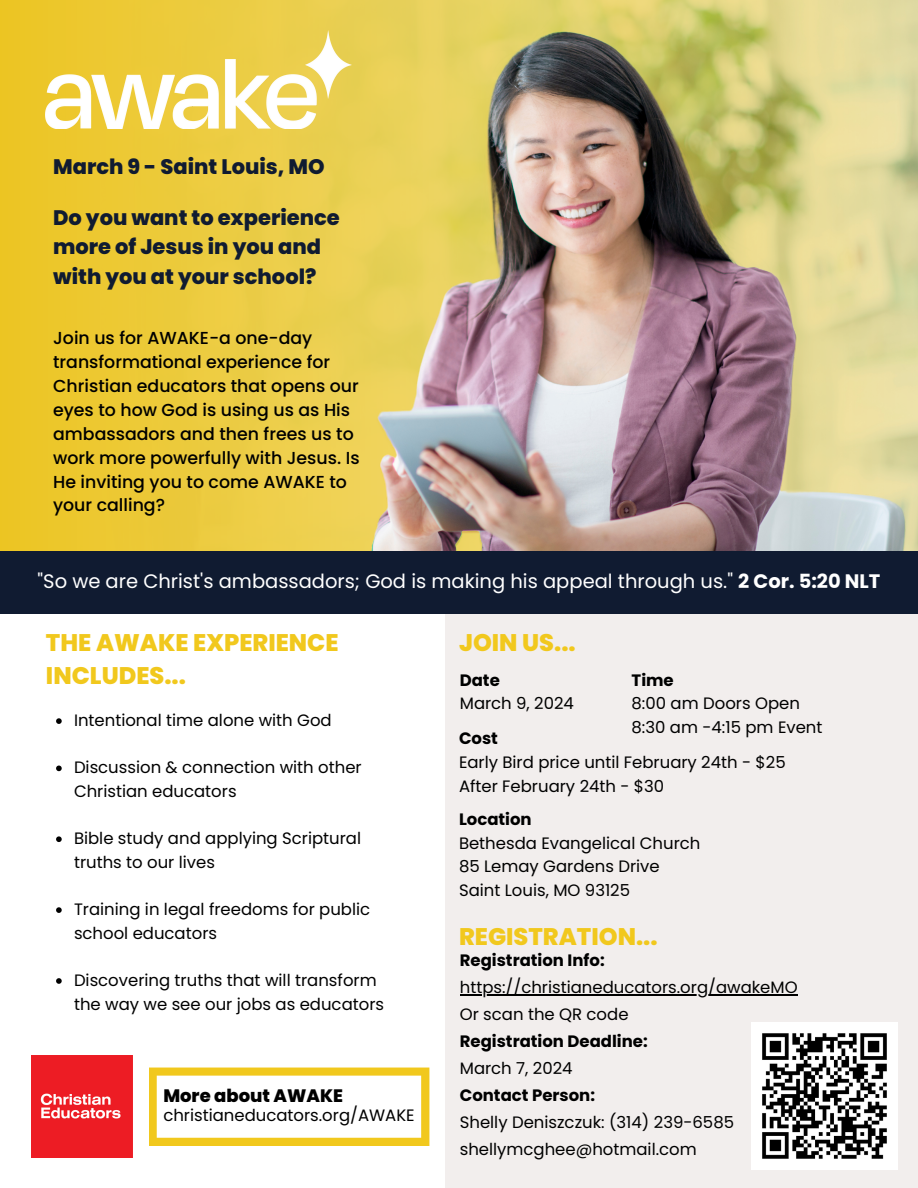
<style>
.page{position:relative;width:918px;height:1188px;background:#fff}
.page>*{position:absolute;margin:0;border:0;box-sizing:border-box;transform-origin:0 0}
.t1{font:800 24px "Poppins";color:#f1c81d}
.t2{font:800 21px/29.2px "Poppins";color:#101b31}
.t3{font:19.5px "Poppins";color:#fff}
.t4{font:800 18px "Poppins";color:#000}
.t5{font:500 17.4px "Poppins";color:#000}
.t6{font:16.5px/23.7px "Poppins";color:#000}
.t7{font:700 16.5px "Poppins";color:#000}
.s1{font-weight:700}
</style>
<div class="page">
<div style="left:445px;top:607px;width:473px;height:581px;background:#f2eeed"></div>
<img style="left:31px;top:1056px;width:101px;height:101px">
<svg style="left:149px;top:1068px;width:280px;height:78px"></svg>
<img style="left:0;top:0;width:918px;height:551px">
<img style="left:46px;top:31px;width:306px;height:98px">
<div style="left:0;top:551px;width:918px;height:63px;background:#101b31"></div>
<img style="left:751px;top:1023px;width:147px;height:146px">
<svg style="left:56px;top:718px;width:6px;height:6px"></svg>
<svg style="left:56px;top:766px;width:6px;height:5px"></svg>
<svg style="left:56px;top:836px;width:6px;height:6px"></svg>
<svg style="left:56px;top:907px;width:6px;height:6px"></svg>
<svg style="left:56px;top:978px;width:6px;height:6px"></svg>
<hr style="left:460px;top:994px;width:61px;height:1px;background:#000">
<hr style="left:521px;top:994px;width:156px;height:1px;background:#000">
<hr style="left:677px;top:994px;width:121px;height:1px;background:#000">
<p class="t2" style="left:53px;top:152px;width:273px">March 9 - Saint Louis, MO</p>
<p class="t2" style="left:53px;top:203px;width:288px">Do you want to experience more of Jesus in you and with you at your school?</p>
<p class="t5" style="left:53px;top:326px;width:261px">Join us for AWAKE-a one-day</p>
<p class="t5" style="left:53px;top:350px;width:279px">transformational experience for</p>
<p class="t5" style="left:53px;top:374px;width:307px">Christian educators that opens our</p>
<p class="t5" style="left:53px;top:398px;width:298px">eyes to how God is using us as His</p>
<p class="t5" style="left:53px;top:422px;width:302px">ambassadors and then frees us to</p>
<p class="t5" style="left:53px;top:445px;width:308px">work more powerfully with Jesus. Is</p>
<p class="t5" style="left:53px;top:469px;width:295px">He inviting you to come AWAKE to</p>
<p class="t5" style="left:53px;top:493px;width:113px">your calling?</p>
<p class="t3" style="left:38px;top:568px;width:844px">"So we are Christ's ambassadors; God is making his appeal through us." <span class="s1">2 Cor. 5:20 NLT</span></p>
<p class="t1" style="left:46px;top:626px;width:294px">THE AWAKE EXPERIENCE</p>
<p class="t1" style="left:46px;top:659px;width:142px">INCLUDES...</p>
<p class="t6" style="left:74px;top:709px;width:259px">Intentional time alone with God</p>
<p class="t6" style="left:74px;top:756px;width:289px">Discussion &amp; connection with other<br>Christian educators</p>
<p class="t6" style="left:74px;top:827px;width:289px">Bible study and applying Scriptural truths to our lives</p>
<p class="t6" style="left:74px;top:898px;width:298px">Training in legal freedoms for public school educators</p>
<p class="t6" style="left:74px;top:968px;width:312px">Discovering truths that will transform the way we see our jobs as educators</p>
<p class="t4" style="left:163px;top:1083px;width:181px">More about AWAKE</p>
<p class="t6" style="left:163px;top:1103px;width:253px">christianeducators.org/AWAKE</p>
<p class="t1" style="left:459px;top:626px;width:118px">JOIN US...</p>
<p class="t7" style="left:460px;top:669px;width:42px">Date</p>
<p class="t6" style="left:460px;top:692px;width:116px">March 9, 2024</p>
<p class="t7" style="left:632px;top:669px;width:44px">Time</p>
<p class="t6" style="left:632px;top:692px;width:170px">8:00 am Doors Open</p>
<p class="t6" style="left:632px;top:715px;width:192px">8:30 am -4:15 pm Event</p>
<p class="t7" style="left:459px;top:727px;width:40px">Cost</p>
<p class="t6" style="left:459px;top:750px;width:328px">Early Bird price until February 24th - $25</p>
<p class="t6" style="left:459px;top:774px;width:207px">After February 24th - $30</p>
<p class="t7" style="left:459px;top:808px;width:74px">Location</p>
<p class="t6" style="left:459px;top:831px;width:243px">Bethesda Evangelical Church</p>
<p class="t6" style="left:459px;top:855px;width:202px">85 Lemay Gardens Drive</p>
<p class="t6" style="left:459px;top:878px;width:173px">Saint Louis, MO 93125</p>
<p class="t1" style="left:459px;top:920px;width:200px">REGISTRATION...</p>
<p class="t7" style="left:460px;top:949px;width:146px">Registration Info:</p>
<p class="t6" style="left:460px;top:975px;width:339px">https://christianeducators.org/awakeMO</p>
<p class="t6" style="left:460px;top:1002px;width:170px">Or scan the QR code</p>
<p class="t7" style="left:460px;top:1030px;width:190px">Registration Deadline:</p>
<p class="t6" style="left:460px;top:1056px;width:114px">March 7, 2024</p>
<p class="t7" style="left:460px;top:1084px;width:137px">Contact Person:</p>
<p class="t6" style="left:460px;top:1110px;width:276px">Shelly Deniszczuk: (314) 239-6585</p>
<p class="t6" style="left:460px;top:1137px;width:238px">shellymcghee@hotmail.com</p>
</div>
